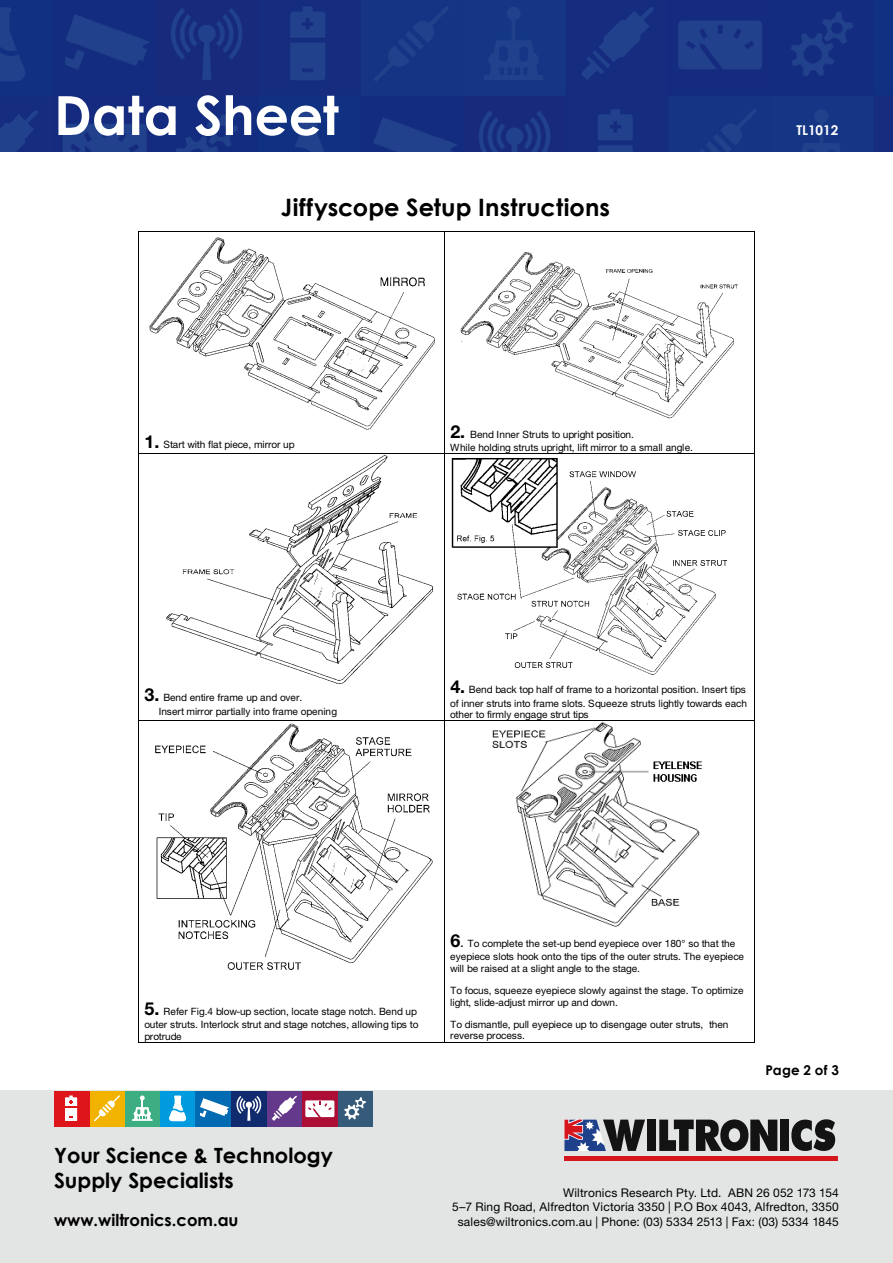
<style>
.page{position:relative;width:893px;height:1263px;background:#fff}
.page>*{position:absolute;margin:0;border:0;box-sizing:border-box;transform-origin:0 0}
.t1{font:700 54px "Century Gothic";letter-spacing:-.005em;color:#fff}
.t2{font:700 24px "Century Gothic";letter-spacing:.005em;color:#000}
.t3{font:700 21px/25.2px "Century Gothic";color:#000}
.t4{font:700 16.5px "Century Gothic";color:#000}
.t5{font:700 13.5px "Century Gothic";letter-spacing:.015em;color:#000}
.t6{font:700 13.5px "Century Gothic";color:#fff}
.t7{font:12px/14.4px "Helvetica Neue LT Std";letter-spacing:.015em;color:#000;text-align:right}
.t8{font:10.05px/13.4px "Helvetica Neue LT Std";color:#000}
.t9{font:10.05px "Helvetica Neue LT Std";letter-spacing:-.03em;color:#000}
.s1{font-weight:700;font-size:17.85px}
.s2{font-size:13.5px}
</style>
<div class="page">
<div style="left:0;top:1091px;width:893px;height:172px;background:#e3e4e4"></div>
<hr style="left:564px;top:1156px;width:274px;height:4px;background:#d5161c">
<svg style="left:564px;top:1119px;width:81px;height:32px"></svg>
<div style="left:647px;top:1119px;width:9px;height:32px;background:#121312"></div>
<div style="left:780px;top:1120px;width:9px;height:31px;background:#121312"></div>
<svg style="left:791px;top:1119px;width:44px;height:32px"></svg>
<svg style="left:659px;top:1119px;width:118px;height:32px"></svg>
<img style="left:0;top:0;width:893px;height:151px">
<div style="left:267px;top:1091px;width:35px;height:35px;background:#64388b"></div>
<svg style="left:271px;top:1095px;width:26px;height:26px"></svg>
<div style="left:89px;top:1091px;width:36px;height:35px;background:#f2b300"></div>
<svg style="left:94px;top:1095px;width:26px;height:26px"></svg>
<div style="left:125px;top:1091px;width:35px;height:35px;background:#3cae82"></div>
<svg style="left:132px;top:1095px;width:21px;height:26px"></svg>
<div style="left:337px;top:1091px;width:36px;height:35px;background:#365b7a"></div>
<svg style="left:344px;top:1097px;width:22px;height:23px"></svg>
<div style="left:231px;top:1091px;width:36px;height:35px;background:#112c6e"></div>
<svg style="left:236px;top:1096px;width:25px;height:25px"></svg>
<div style="left:54px;top:1091px;width:35px;height:35px;background:#de151a"></div>
<svg style="left:65px;top:1095px;width:12px;height:26px"></svg>
<div style="left:160px;top:1091px;width:36px;height:35px;background:#009bde"></div>
<svg style="left:169px;top:1096px;width:18px;height:25px"></svg>
<div style="left:196px;top:1091px;width:35px;height:35px;background:#006ab3"></div>
<svg style="left:200px;top:1098px;width:29px;height:19px"></svg>
<div style="left:302px;top:1091px;width:35px;height:35px;background:#ac0e36"></div>
<div style="left:305px;top:1100px;width:29px;height:17px;background:#fff;border-radius:2px"></div>
<svg style="left:308px;top:1102px;width:24px;height:16px"></svg>
<img style="left:149px;top:237px;width:286px;height:193px">
<img style="left:460px;top:252px;width:278px;height:167px">
<hr style="left:139px;top:231px;width:305px;height:1px;background:#000">
<hr style="left:444px;top:231px;width:310px;height:1px;background:#000">
<hr style="left:138px;top:232px;width:1px;height:222px;background:#000">
<hr style="left:444px;top:232px;width:1px;height:222px;background:#000">
<hr style="left:754px;top:232px;width:1px;height:222px;background:#000">
<img style="left:166px;top:455px;width:267px;height:229px">
<img style="left:451px;top:458px;width:277px;height:217px">
<hr style="left:139px;top:454px;width:305px;height:1px;background:#000">
<hr style="left:444px;top:454px;width:310px;height:1px;background:#000">
<hr style="left:138px;top:454px;width:1px;height:267px;background:#000">
<hr style="left:444px;top:454px;width:1px;height:267px;background:#000">
<hr style="left:754px;top:454px;width:1px;height:267px;background:#000">
<img style="left:155px;top:723px;width:278px;height:247px">
<img style="left:492px;top:722px;width:210px;height:205px">
<hr style="left:139px;top:721px;width:305px;height:1px;background:#000">
<hr style="left:444px;top:721px;width:310px;height:1px;background:#000">
<hr style="left:138px;top:721px;width:1px;height:321px;background:#000">
<hr style="left:139px;top:1042px;width:305px;height:1px;background:#000">
<hr style="left:444px;top:721px;width:1px;height:321px;background:#000">
<hr style="left:444px;top:1042px;width:310px;height:1px;background:#000">
<hr style="left:754px;top:721px;width:1px;height:321px;background:#000">
<h1 class="t1" style="left:54px;top:74px;width:286px">Data Sheet</h1>
<h2 class="t2" style="left:281px;top:189px;width:331px">Jiffyscope Setup Instructions</h2>
<p class="t8" style="left:145px;top:438px;width:152px"><span class="s1">1.</span> Start with flat piece, mirror up</p>
<p class="t8" style="left:450px;top:428px;width:244px"><span class="s1">2.</span> Bend Inner Struts to upright position.<br>While holding struts upright, lift mirror to a small angle.</p>
<h3 class="t6" style="left:796px;top:120px;width:43px">TL1012</h3>
<p class="t8" style="left:159px;top:691px;width:180px;text-indent:-14px"><span class="s1">3.</span> Bend entire frame up and over.<br>Insert mirror partially into frame opening</p>
<p class="t8" style="left:450px;top:683px;width:298px"><span class="s1">4.</span> Bend back top half of frame to a horizontal position. Insert tips of inner struts into frame slots. Squeeze struts lightly towards each</p>
<p class="t8" style="left:450px;top:708px;width:140px">other to firmly engage strut tips</p>
<p class="t8" style="left:144px;top:1004px;width:275px"><span class="s1">5.</span> Refer Fig.4 blow-up section, locate stage notch. Bend up outer struts. Interlock strut and stage notches, allowing tips to</p>
<p class="t9" style="left:144px;top:1030px;width:39px">protrude</p>
<p class="t8" style="left:450px;top:937px;width:295px"><span class="s1">6</span><span class="s2">.</span> To complete the set-up bend eyepiece over 180° so that the eyepiece slots hook onto the tips of the outer struts. The eyepiece</p>
<p class="t8" style="left:450px;top:957px;width:295px;line-height:21.8px">will be raised at a slight angle to the stage.<br>To focus, squeeze eyepiece slowly against the stage. To optimize</p>
<p class="t8" style="left:450px;top:991px;width:280px;line-height:21.9px">light, slide-adjust mirror up and down.<br>To dismantle, pull eyepiece up to disengage outer struts, then</p>
<p class="t8" style="left:450px;top:1029px;width:76px">reverse process.</p>
<h3 class="t5" style="left:765px;top:1059px;width:75px">Page 2 of 3</h3>
<h3 class="t3" style="left:54px;top:1142px;width:280px">Your Science &amp; Technology<br>Supply Specialists</h3>
<h3 class="t4" style="left:54px;top:1207px;width:186px">www.wiltronics.com.au</h3>
<p class="t7" style="left:452px;top:1185px;width:388px">Wiltronics Research Pty. Ltd. ABN 26 052 173 154<br>5–7 Ring Road, Alfredton Victoria 3350 | P.O Box 4043, Alfredton, 3350 sales@wiltronics.com.au | Phone: (03) 5334 2513 | Fax: (03) 5334 1845</p>
</div>
